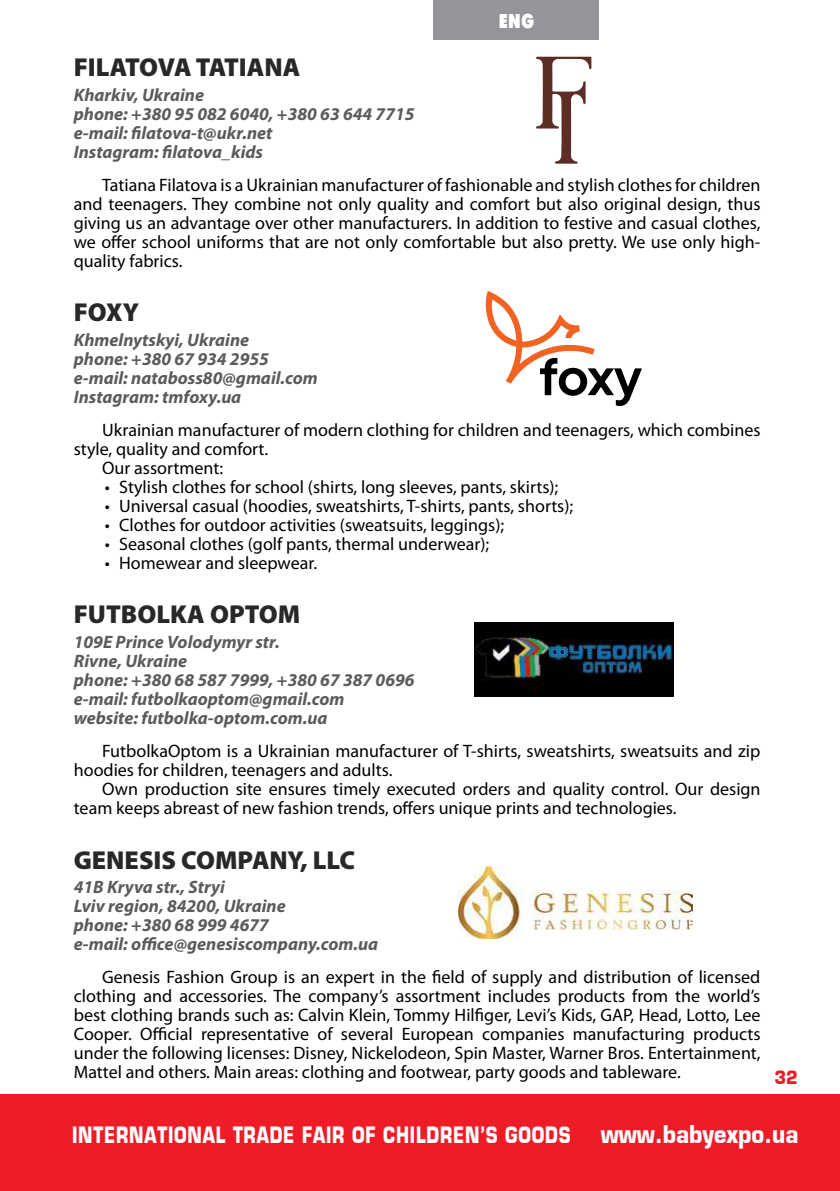
<style>
.page{position:relative;width:840px;height:1191px;background:#fff}
.page>*{position:absolute;margin:0;border:0;box-sizing:border-box;transform-origin:0 0}
.t1{font:900 26px "Myriad Pro";color:#292829}
.t2{font:700 22px "Europe";letter-spacing:.05em;color:#fff;scale:.75 1}
.t3{font:700 20px "Futuris X Cond C";color:#fff}
.t4{font:18px/19px "Myriad Pro";color:#000;text-align:justify}
.t5{font:italic 700 18px/19px "Myriad Pro";color:#5a5b5d}
.t6{font:700 18px "Europe";color:#ed1c26;scale:.9 1}
.s1{font-size:24px}
</style>
<div class="page">
<div style="left:0;top:1094px;width:839px;height:97px;background:#ed1c26"></div>
<div style="left:433px;top:0;width:165px;height:40px;background:#939598"></div>
<img style="left:458px;top:866px;width:233px;height:72px">
<svg style="left:485px;top:291px;width:156px;height:115px"></svg>
<img style="left:474px;top:622px;width:199px;height:74px">
<svg style="left:536px;top:57px;width:55px;height:107px"></svg>
<p class="t3" style="left:498px;top:10px;width:37px">ENG</p>
<h1 class="t1" style="left:74px;top:50px;width:228px">FILATOVA TATIANA</h1>
<p class="t5" style="left:74px;top:85px;width:342px">Kharkiv, Ukraine<br>phone: +380 95 082 6040, +380 63 644 7715 e-mail: filatova-t@ukr.net<br>Instagram: filatova_kids</p>
<p class="t4" style="left:74px;top:175px;width:688px;text-indent:28px">Tatiana Filatova is a Ukrainian manufacturer of fashionable and stylish clothes for children and teenagers. They combine not only quality and comfort but also original design, thus giving us an advantage over other manufacturers. In addition to festive and casual clothes, we offer school uniforms that are not only comfortable but also pretty. We use only high&shy;quality fabrics.</p>
<h1 class="t1" style="left:74px;top:295px;width:67px">FOXY</h1>
<p class="t5" style="left:74px;top:330px;width:245px">Khmelnytskyi, Ukraine<br>phone: +380 67 934 2955 e-mail: nataboss80@gmail.com<br>Instagram: tmfoxy.ua</p>
<p class="t4" style="left:102px;top:420px;width:659px">Ukrainian manufacturer of modern clothing for children and teenagers, which combines</p>
<p class="t4" style="left:74px;top:439px;width:196px">style, quality and comfort.</p>
<p class="t4" style="left:102px;top:458px;width:122px">Our assortment:</p>
<p class="t4" style="left:105px;top:477px;width:454px">• Stylish clothes for school (shirts, long sleeves, pants, skirts);</p>
<p class="t4" style="left:105px;top:496px;width:469px">• Universal casual (hoodies, sweatshirts, T-shirts, pants, shorts);</p>
<p class="t4" style="left:105px;top:515px;width:400px">• Clothes for outdoor activities (sweatsuits, leggings);</p>
<p class="t4" style="left:105px;top:534px;width:385px">• Seasonal clothes (golf pants, thermal underwear);</p>
<p class="t4" style="left:105px;top:553px;width:213px">• Homewear and sleepwear.</p>
<h1 class="t1" style="left:74px;top:597px;width:228px">FUTBOLKA OPTOM</h1>
<p class="t5" style="left:74px;top:632px;width:342px">109Е Prince Volodymyr str.<br>Rivne, Ukraine<br>phone: +380 68 587 7999, +380 67 387 0696 e-mail: futbolkaoptom@gmail.com<br>website: futbolka-optom.com.ua</p>
<p class="t4" style="left:74px;top:741px;width:687px;text-indent:28px">FutbolkaOptom is a Ukrainian manufacturer of T-shirts, sweatshirts, sweatsuits and zip hoodies for children, teenagers and adults.</p>
<p class="t4" style="left:74px;top:779px;width:688px;text-indent:28px">Own production site ensures timely executed orders and quality control. Our design team keeps abreast of new fashion trends, offers unique prints and technologies.</p>
<h1 class="t1" style="left:74px;top:842px;width:282px">GENESIS COMPANY, LLC</h1>
<p class="t5" style="left:74px;top:877px;width:306px">41B Kryva str., Stryi<br>Lviv region, 84200, Ukraine<br>phone: +380 68 999 4677<br>e-mail: office@genesiscompany.com.ua</p>
<p class="t4" style="left:74px;top:967px;width:688px;text-indent:28px">Genesis Fashion Group is an expert in the field of supply and distribution of licensed clothing and accessories. The company’s assortment includes products from the world’s best clothing brands such as: Calvin Klein, Tommy Hilfiger, Levi’s Kids, GAP, Head, Lotto, Lee Cooper. Official representative of several European companies manufacturing products under the following licenses: Disney, Nickelodeon, Spin Master, Warner Bros. Entertainment, Mattel and others. Main areas: clothing and footwear, party goods and tableware.</p>
<p class="t6" style="left:774px;top:1066px;width:27px">32</p>
<p class="t2" style="left:72px;top:1122px;width:969px">INTERNATIONAL TRADE FAIR OF CHILDREN’S GOODS <span class="s1">www.babyexpo.ua</span></p>
</div>
